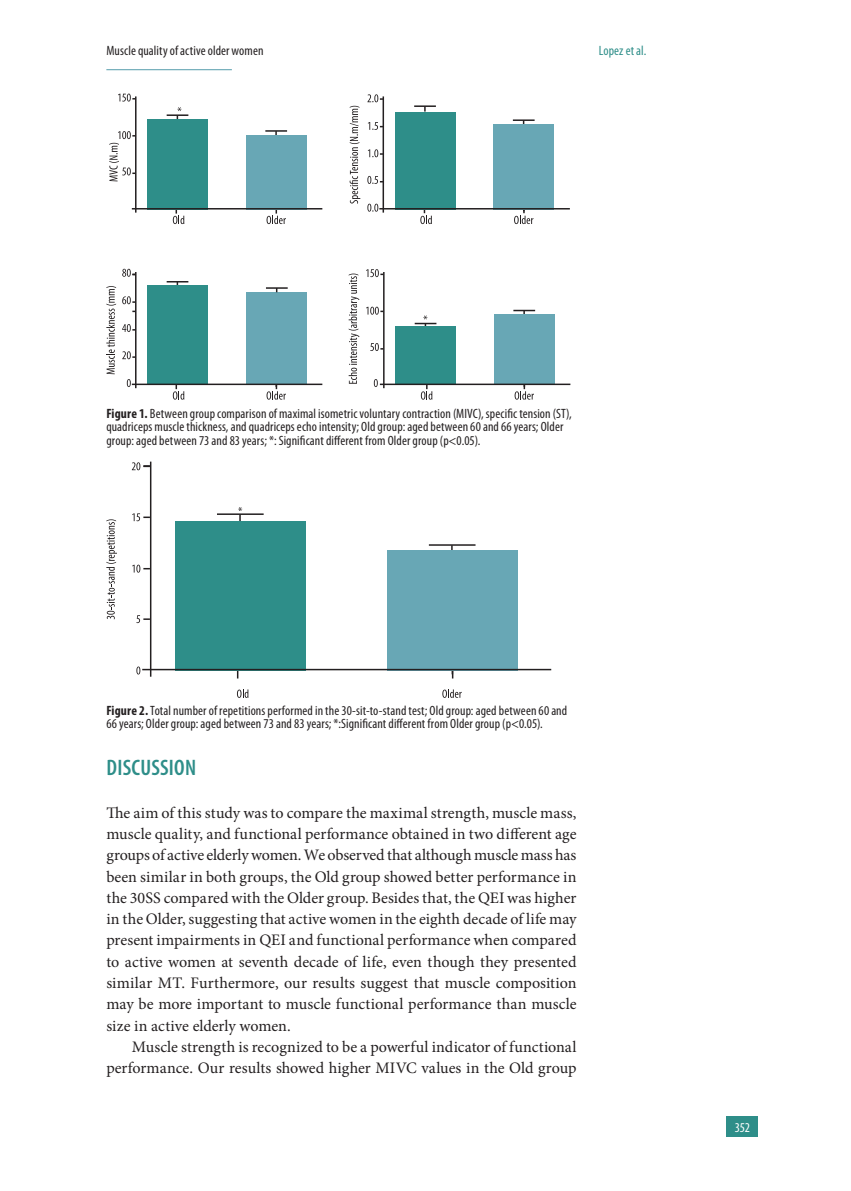
<style>
.page{position:relative;width:851px;height:1191px;background:#fff}
.page>*{position:absolute;margin:0;border:0;box-sizing:border-box;transform-origin:0 0}
.t1{font:600 condensed 22.5px "Myriad Pro";letter-spacing:.015em;color:#2e8e89}
.t2{font:16.05px/21.3px "Minion Pro";color:#231f20;text-align:justify}
.t3{font:condensed 13.5px/13.5px "Myriad Pro";letter-spacing:.01em;color:#231f20}
.t4{font:condensed 13.5px "Myriad Pro";letter-spacing:.01em;color:#2e8e89}
.t5{font:condensed 13.5px "Myriad Pro";color:#fff}
.s1{font-weight:700}
</style>
<div class="page">
<hr style="left:106px;top:69px;width:126px;height:1px;background:#68a7b5">
<div style="left:726px;top:1116px;width:31px;height:20px;background:#2e8e89"></div>
<hr style="left:135px;top:96px;width:1px;height:117px;background:#231f20">
<hr style="left:265px;top:130px;width:22px;height:2px;background:#231f20">
<svg style="left:118px;top:94px;width:17px;height:8px"></svg>
<svg style="left:109px;top:131px;width:26px;height:50px"></svg>
<svg style="left:266px;top:209px;width:20px;height:15px"></svg>
<svg style="left:173px;top:209px;width:11px;height:15px"></svg>
<div style="left:246px;top:135px;width:60px;height:74px;background:#68a7b5"></div>
<svg style="left:177px;top:107px;width:4px;height:12px"></svg>
<hr style="left:167px;top:114px;width:21px;height:2px;background:#231f20">
<div style="left:147px;top:119px;width:61px;height:90px;background:#2e8e89"></div>
<hr style="left:135px;top:272px;width:1px;height:116px;background:#231f20">
<svg style="left:122px;top:351px;width:13px;height:8px"></svg>
<svg style="left:127px;top:379px;width:4px;height:8px"></svg>
<svg style="left:374px;top:379px;width:4px;height:8px"></svg>
<svg style="left:122px;top:324px;width:13px;height:8px"></svg>
<svg style="left:122px;top:296px;width:13px;height:8px"></svg>
<svg style="left:122px;top:269px;width:13px;height:8px"></svg>
<svg style="left:106px;top:286px;width:10px;height:88px"></svg>
<svg style="left:266px;top:385px;width:20px;height:15px"></svg>
<svg style="left:173px;top:385px;width:11px;height:15px"></svg>
<div style="left:246px;top:292px;width:60px;height:93px;background:#68a7b5"></div>
<svg style="left:167px;top:281px;width:21px;height:5px"></svg>
<div style="left:147px;top:286px;width:61px;height:99px;background:#2e8e89"></div>
<hr style="left:383px;top:272px;width:1px;height:116px;background:#231f20">
<svg style="left:513px;top:310px;width:22px;height:4px"></svg>
<svg style="left:366px;top:269px;width:17px;height:8px"></svg>
<svg style="left:366px;top:307px;width:17px;height:8px"></svg>
<svg style="left:370px;top:343px;width:13px;height:8px"></svg>
<svg style="left:348px;top:273px;width:11px;height:111px"></svg>
<svg style="left:514px;top:385px;width:20px;height:15px"></svg>
<svg style="left:421px;top:385px;width:11px;height:15px"></svg>
<div style="left:493px;top:314px;width:61px;height:71px;background:#68a7b5"></div>
<svg style="left:414px;top:315px;width:22px;height:12px"></svg>
<div style="left:395px;top:327px;width:61px;height:58px;background:#2e8e89"></div>
<hr style="left:382px;top:96px;width:2px;height:117px;background:#231f20">
<hr style="left:513px;top:119px;width:21px;height:2px;background:#231f20">
<svg style="left:368px;top:149px;width:15px;height:8px"></svg>
<svg style="left:368px;top:122px;width:15px;height:8px"></svg>
<svg style="left:367px;top:94px;width:16px;height:8px"></svg>
<svg style="left:367px;top:176px;width:16px;height:8px"></svg>
<svg style="left:367px;top:204px;width:11px;height:8px"></svg>
<svg style="left:349px;top:106px;width:11px;height:98px"></svg>
<svg style="left:514px;top:209px;width:19px;height:15px"></svg>
<svg style="left:420px;top:209px;width:12px;height:15px"></svg>
<div style="left:493px;top:124px;width:61px;height:85px;background:#68a7b5"></div>
<hr style="left:414px;top:105px;width:22px;height:2px;background:#231f20">
<div style="left:394px;top:112px;width:61px;height:97px;background:#2e8e89"></div>
<hr style="left:132px;top:208px;width:190px;height:1px;background:#231f20">
<hr style="left:132px;top:383px;width:190px;height:2px;background:#231f20">
<hr style="left:380px;top:383px;width:190px;height:2px;background:#231f20">
<hr style="left:379px;top:208px;width:190px;height:1px;background:#231f20">
<hr style="left:150px;top:461px;width:1px;height:215px;background:#231f20">
<svg style="left:451px;top:670px;width:2px;height:8px"></svg>
<hr style="left:429px;top:544px;width:46px;height:2px;background:#231f20">
<svg style="left:136px;top:615px;width:14px;height:8px"></svg>
<svg style="left:136px;top:666px;width:4px;height:8px"></svg>
<svg style="left:132px;top:564px;width:18px;height:8px"></svg>
<svg style="left:132px;top:513px;width:18px;height:8px"></svg>
<svg style="left:132px;top:462px;width:18px;height:8px"></svg>
<svg style="left:106px;top:519px;width:11px;height:100px"></svg>
<svg style="left:442px;top:689px;width:19px;height:9px"></svg>
<svg style="left:237px;top:689px;width:11px;height:9px"></svg>
<div style="left:387px;top:550px;width:130px;height:120px;background:#68a7b5"></div>
<hr style="left:217px;top:513px;width:46px;height:2px;background:#231f20">
<div style="left:175px;top:521px;width:130px;height:149px;background:#2e8e89"></div>
<hr style="left:142px;top:669px;width:409px;height:1px;background:#231f20">
<hr style="left:266px;top:287px;width:22px;height:2px;background:#231f20">
<svg style="left:238px;top:507px;width:4px;height:14px"></svg>
<p class="t3" style="left:106px;top:43px;width:159px">Muscle quality of active older women</p>
<p class="t4" style="left:598px;top:42px;width:49px">Lopez et al.</p>
<p class="t3" style="left:106px;top:406px;width:467px"><span class="s1">Figure 1.</span> Between group comparison of maximal isometric voluntary contraction (MIVC), specific tension (ST), quadriceps muscle thickness, and quadriceps echo intensity; Old group: aged between 60 and 66 years; Older group: aged between 73 and 83 years; *: Significant different from Older group (p&lt;0.05).</p>
<p class="t3" style="left:106px;top:703px;width:462px"><span class="s1">Figure 2.</span> Total number of repetitions performed in the 30-sit-to-stand test; Old group: aged between 60 and<br>66 years; Older group: aged between 73 and 83 years; *:Significant different from Older group (p&lt;0.05).</p>
<h1 class="t1" style="left:107px;top:753px;width:91px">DISCUSSION</h1>
<p class="t2" style="left:106px;top:802px;width:471px">The aim of this study was to compare the maximal strength, muscle mass, muscle quality, and functional performance obtained in two different age groups of active elderly women. We observed that although muscle mass has been similar in both groups, the Old group showed better performance in the 30SS compared with the Older group. Besides that, the QEI was higher in the Older, suggesting that active women in the eighth decade of life may present impairments in QEI and functional performance when compared to active women at seventh decade of life, even though they presented similar MT. Furthermore, our results suggest that muscle composition may be more important to muscle functional performance than muscle size in active elderly women.</p>
<p class="t2" style="left:106px;top:1036px;width:471px;text-align:right">Muscle strength is recognized to be a powerful indicator of functional performance. Our results showed higher MIVC values in the Old group</p>
<p class="t5" style="left:734px;top:1119px;width:17px">352</p>
</div>
